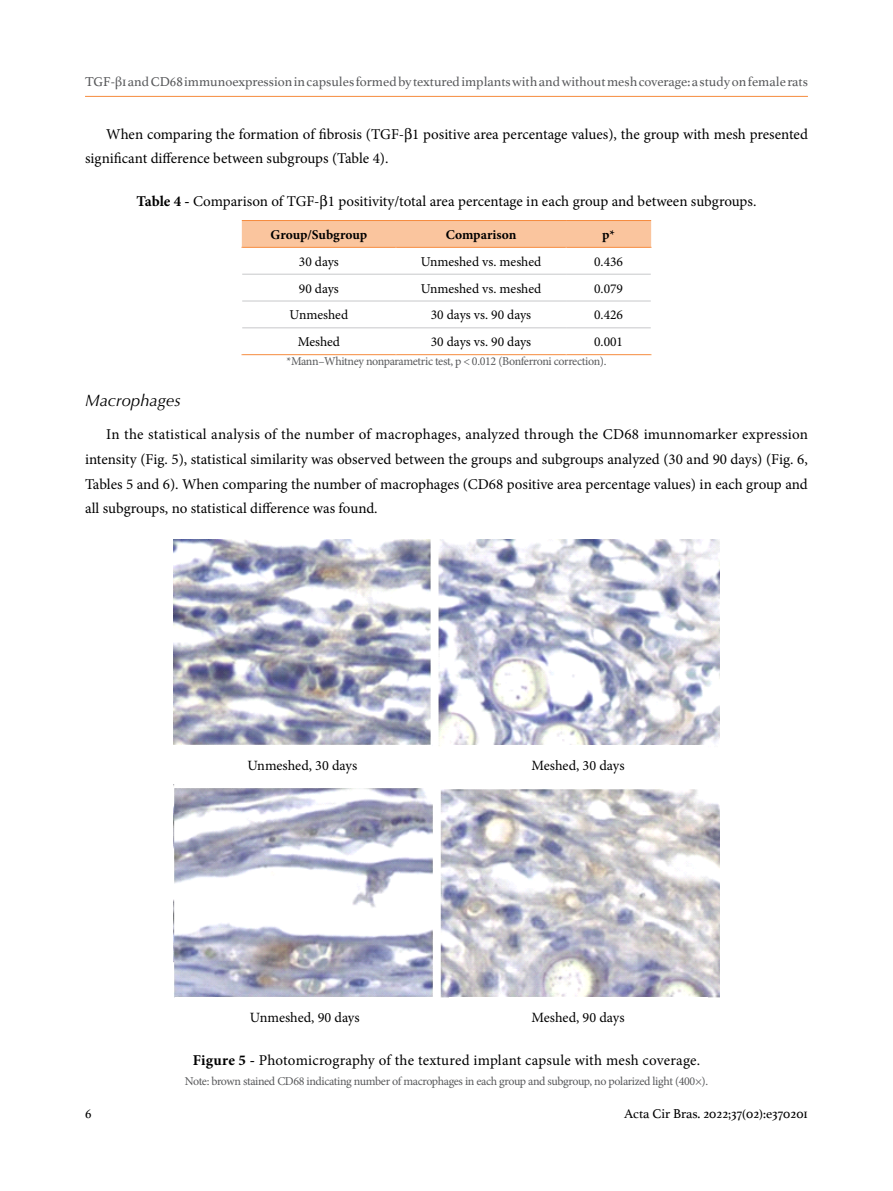
<style>
.page{position:relative;width:893px;height:1191px;background:#fff}
.page>*{position:absolute;margin:0;border:0;box-sizing:border-box;transform-origin:0 0}
.t1{font:italic 16.5px "Optima LT Std";color:#000}
.t2{font:15px/24.6px "Minion Pro";color:#000}
.t3{font:14.1px "Minion Pro";color:#000}
.t4{font:13.5px "Minion Pro";color:#000}
.t5{font:13.5px "Athelas";color:#58595b}
.t6{font:13.5px "Athelas";color:#000}
.t7{font:700 13.5px "Minion Pro";letter-spacing:-.005em;color:#000}
.t8{font:12px "Minion Pro";letter-spacing:-.03em;color:#58595b}
.s1{font-weight:700}
</style>
<div class="page">
<hr style="left:85px;top:96px;width:723px;height:1px;background:#f68b3d">
<hr style="left:241px;top:354px;width:155px;height:1px;background:#f68b3d">
<hr style="left:396px;top:354px;width:170px;height:1px;background:#f68b3d">
<hr style="left:566px;top:354px;width:85px;height:1px;background:#f68b3d">
<svg style="left:241px;top:220px;width:411px;height:109px"></svg>
<hr style="left:242px;top:274px;width:154px;height:1px;background:#c7c8ca">
<hr style="left:396px;top:274px;width:170px;height:1px;background:#c7c8ca">
<hr style="left:566px;top:274px;width:85px;height:1px;background:#c7c8ca">
<hr style="left:242px;top:301px;width:154px;height:1px;background:#c7c8ca">
<hr style="left:396px;top:301px;width:170px;height:1px;background:#c7c8ca">
<hr style="left:566px;top:301px;width:85px;height:1px;background:#c7c8ca">
<hr style="left:242px;top:327px;width:154px;height:1px;background:#c7c8ca">
<hr style="left:396px;top:327px;width:170px;height:1px;background:#c7c8ca">
<hr style="left:566px;top:327px;width:85px;height:1px;background:#c7c8ca">
<img style="left:173px;top:539px;width:547px;height:459px">
<div style="left:176px;top:997px;width:258px;height:38px;background:#fff"></div>
<div style="left:449px;top:997px;width:258px;height:38px;background:#fff"></div>
<div style="left:173px;top:745px;width:258px;height:38px;background:#fff"></div>
<div style="left:449px;top:745px;width:258px;height:38px;background:#fff"></div>
<p class="t5" style="left:85px;top:71px;width:724px">TGF-β1 and CD68 immunoexpression in capsules formed by textured implants with and without mesh coverage: a study on female rats</p>
<p class="t2" style="left:85px;top:122px;width:724px;text-indent:21px">When comparing the formation of fibrosis (TGF- 1 positive area percentage values), the group with mesh presented significant difference between subgroups (Table 4).</p>
<p class="t2" style="left:137px;top:189px;width:621px"><span class="s1">Table 4 -</span> Comparison of TGF- 1 positivity/total area percentage in each group and between subgroups.</p>
<p class="t7" style="left:271px;top:225px;width:98px">Group/Subgroup</p>
<p class="t7" style="left:446px;top:225px;width:72px">Comparison</p>
<p class="t7" style="left:602px;top:225px;width:14px">p*</p>
<p class="t4" style="left:299px;top:252px;width:42px">30 days</p>
<p class="t4" style="left:421px;top:252px;width:122px">Unmeshed vs. meshed</p>
<p class="t4" style="left:594px;top:252px;width:30px">0.436</p>
<p class="t4" style="left:299px;top:279px;width:42px">90 days</p>
<p class="t4" style="left:421px;top:279px;width:122px">Unmeshed vs. meshed</p>
<p class="t4" style="left:594px;top:279px;width:30px">0.079</p>
<p class="t4" style="left:290px;top:306px;width:60px">Unmeshed</p>
<p class="t4" style="left:431px;top:306px;width:102px">30 days vs. 90 days</p>
<p class="t4" style="left:594px;top:306px;width:30px">0.426</p>
<p class="t4" style="left:298px;top:333px;width:44px">Meshed</p>
<p class="t4" style="left:431px;top:333px;width:102px">30 days vs. 90 days</p>
<p class="t4" style="left:594px;top:333px;width:30px">0.001</p>
<p class="t8" style="left:287px;top:353px;width:321px">*Mann–Whitney nonparametric test, p &lt; 0.012 (Bonferroni correction).</p>
<p class="t1" style="left:85px;top:391px;width:97px">Macrophages</p>
<p class="t2" style="left:85px;top:422px;width:724px;text-align:justify;text-indent:21px">In the statistical analysis of the number of macrophages, analyzed through the CD68 imunnomarker expression intensity (Fig. 5), statistical similarity was observed between the groups and subgroups analyzed (30 and 90 days) (Fig. 6, Tables 5 and 6). When comparing the number of macrophages (CD68 positive area percentage values) in each group and all subgroups, no statistical difference was found.</p>
<p class="t3" style="left:247px;top:755px;width:111px">Unmeshed, 30 days</p>
<p class="t3" style="left:532px;top:755px;width:94px">Meshed, 30 days</p>
<p class="t3" style="left:250px;top:1007px;width:111px">Unmeshed, 90 days</p>
<p class="t3" style="left:532px;top:1007px;width:94px">Meshed, 90 days</p>
<p class="t2" style="left:193px;top:1047px;width:509px"><span class="s1">Figure 5 -</span> Photomicrography of the textured implant capsule with mesh coverage.</p>
<p class="t8" style="left:185px;top:1072px;width:525px">Note: brown stained CD68 indicating number of macrophages in each group and subgroup, no polarized light (400×).</p>
<p class="t6" style="left:85px;top:1102px;width:8px">6</p>
<p class="t6" style="left:624px;top:1102px;width:185px">Acta Cir Bras. 2022;37(02):e370201</p>
</div>
